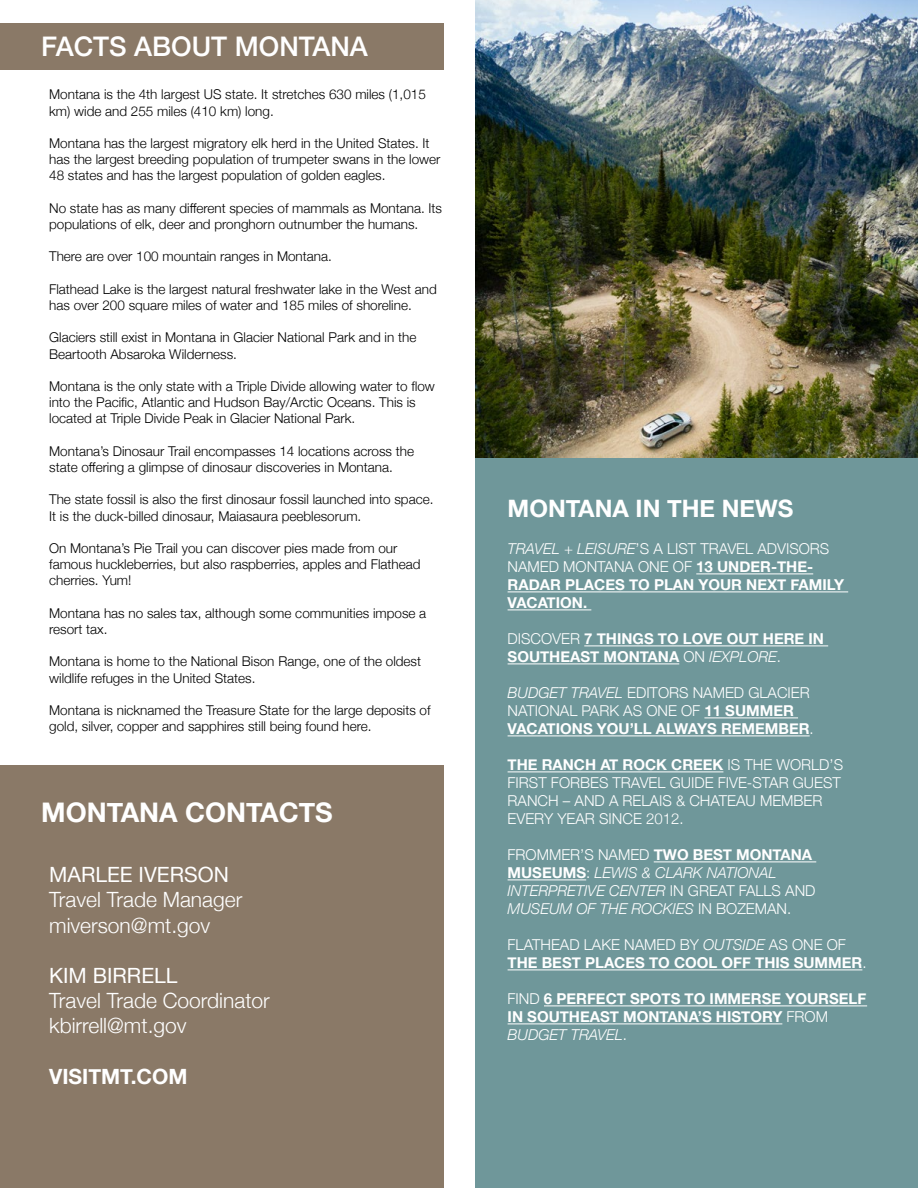
<style>
.page{position:relative;width:918px;height:1188px;background:#fff}
.page>*{position:absolute;margin:0;border:0;box-sizing:border-box;transform-origin:0 0}
.t1{font:500 27px "Helvetica Neue";color:#fff}
.t2{font:700 27px "Helvetica Neue";color:#fff}
.t3{font:700 24px "Helvetica Neue";color:#fff}
.t4{font:300 21px/25.2px "Helvetica Neue";color:#fff}
.t5{font:21px "Helvetica Neue";color:#fff}
.t6{font:700 21px "Helvetica Neue";color:#fff}
.t7{font:700 15px/18px "Helvetica Neue";color:#fff}
.t8{font:300 15px/18px "Helvetica Neue";color:#fff}
.t9{font:italic 300 15px/18px "Helvetica Neue";color:#fff}
.t10{font:300 13.5px/16.2px "Helvetica Neue";color:#000}
.s1{font-weight:300;font-style:italic}
.s2{font-weight:300}
.s3{font-style:italic}
.s4{font-weight:700}
.s5{font-style:normal}
.s6{font-weight:700;font-style:normal}
</style>
<div class="page">
<div style="left:0;top:765px;width:444px;height:423px;background:#8a7967"></div>
<div style="left:0;top:23px;width:444px;height:47px;background:#8a7967"></div>
<div style="left:475px;top:0;width:443px;height:1188px;background:#6f979a"></div>
<hr style="left:696px;top:574px;width:117px;height:1px;background:#fff">
<hr style="left:508px;top:592px;width:340px;height:1px;background:#fff">
<hr style="left:508px;top:610px;width:83px;height:1px;background:#fff">
<hr style="left:584px;top:646px;width:244px;height:1px;background:#fff">
<hr style="left:508px;top:664px;width:171px;height:1px;background:#fff">
<hr style="left:704px;top:718px;width:94px;height:1px;background:#fff">
<hr style="left:508px;top:736px;width:302px;height:1px;background:#fff">
<hr style="left:508px;top:772px;width:215px;height:1px;background:#fff">
<hr style="left:654px;top:862px;width:162px;height:1px;background:#fff">
<hr style="left:508px;top:880px;width:78px;height:1px;background:#fff">
<hr style="left:508px;top:970px;width:354px;height:1px;background:#fff">
<hr style="left:544px;top:1006px;width:323px;height:1px;background:#fff">
<hr style="left:508px;top:1024px;width:274px;height:1px;background:#fff">
<img style="left:475px;top:0;width:443px;height:457px">
<h1 class="t1" style="left:41px;top:25px;width:328px">FACTS ABOUT MONTANA</h1>
<p class="t10" style="left:49px;top:86px;width:378px">Montana is the 4th largest US state. It stretches 630 miles (1,015 km) wide and 255 miles (410 km) long.</p>
<p class="t10" style="left:49px;top:134px;width:393px">Montana has the largest migratory elk herd in the United States. It has the largest breeding population of trumpeter swans in the lower<br>48 states and has the largest population of golden eagles.</p>
<p class="t10" style="left:49px;top:199px;width:394px">No state has as many different species of mammals as Montana. Its populations of elk, deer and pronghorn outnumber the humans.</p>
<p class="t10" style="left:49px;top:248px;width:284px">There are over 100 mountain ranges in Montana.</p>
<p class="t10" style="left:49px;top:280px;width:389px">Flathead Lake is the largest natural freshwater lake in the West and has over 200 square miles of water and 185 miles of shoreline.</p>
<p class="t10" style="left:49px;top:329px;width:369px">Glaciers still exist in Montana in Glacier National Park and in the<br>Beartooth Absaroka Wilderness.</p>
<p class="t10" style="left:49px;top:377px;width:387px">Montana is the only state with a Triple Divide allowing water to flow into the Pacific, Atlantic and Hudson Bay/Arctic Oceans. This is located at Triple Divide Peak in Glacier National Park.</p>
<p class="t10" style="left:49px;top:442px;width:366px">Montana’s Dinosaur Trail encompasses 14 locations across the state offering a glimpse of dinosaur discoveries in Montana.</p>
<p class="t10" style="left:49px;top:491px;width:386px">The state fossil is also the first dinosaur fossil launched into space.<br>It is the duck-billed dinosaur, Maiasaura peeblesorum.</p>
<p class="t10" style="left:49px;top:539px;width:373px">On Montana’s Pie Trail you can discover pies made from our famous huckleberries, but also raspberries, apples and Flathead cherries. Yum!</p>
<p class="t10" style="left:49px;top:604px;width:379px">Montana has no sales tax, although some communities impose a resort tax.</p>
<p class="t10" style="left:49px;top:653px;width:373px">Montana is home to the National Bison Range, one of the oldest wildlife refuges in the United States.</p>
<p class="t10" style="left:49px;top:701px;width:383px">Montana is nicknamed the Treasure State for the large deposits of gold, silver, copper and sapphires still being found here.</p>
<h1 class="t2" style="left:41px;top:791px;width:293px">MONTANA CONTACTS</h1>
<h3 class="t5" style="left:49px;top:860px;width:181px">MARLEE IVERSON</h3>
<h3 class="t4" style="left:49px;top:886px;width:195px">Travel Trade Manager miverson@mt.gov</h3>
<h3 class="t5" style="left:49px;top:960px;width:130px">KIM BIRRELL</h3>
<h3 class="t4" style="left:49px;top:987px;width:222px">Travel Trade Coordinator kbirrell@mt.gov</h3>
<h3 class="t6" style="left:49px;top:1060px;width:140px">VISITMT.COM</h3>
<h2 class="t3" style="left:508px;top:489px;width:287px">MONTANA IN THE NEWS</h2>
<p class="t7" style="left:508px;top:540px;width:338px"><span class="s1">TRAVEL + LEISURE</span><span class="s2">’S A LIST TRAVEL ADVISORS<br>NAMED MONTANA ONE OF</span> 13 UNDER-THE-<br>RADAR PLACES TO PLAN YOUR NEXT FAMILY<br>VACATION.</p>
<p class="t7" style="left:508px;top:630px;width:318px"><span class="s2">DISCOVER</span> 7 THINGS TO LOVE OUT HERE IN<br>SOUTHEAST MONTANA <span class="s2">ON</span> <span class="s1">IEXPLORE</span><span class="s2">.</span></p>
<p class="t8" style="left:508px;top:683px;width:308px"><span class="s3">BUDGET TRAVEL</span> EDITORS NAMED GLACIER<br>NATIONAL PARK AS ONE OF <span class="s4">11 SUMMER<br>VACATIONS YOU’LL ALWAYS REMEMBER</span>.</p>
<p class="t8" style="left:508px;top:755px;width:337px"><span class="s4">THE RANCH AT ROCK CREEK</span> IS THE WORLD’S FIRST FORBES TRAVEL GUIDE FIVE-STAR GUEST RANCH – AND A RELAIS &amp; CHATEAU MEMBER EVERY YEAR SINCE 2012.</p>
<p class="t9" style="left:508px;top:845px;width:309px"><span class="s5">FROMMER’S NAMED</span> <span class="s6">TWO BEST MONTANA MUSEUMS</span><span class="s5">:</span> LEWIS &amp; CLARK NATIONAL INTERPRETIVE CENTER <span class="s5">IN GREAT FALLS AND </span>MUSEUM OF THE ROCKIES <span class="s5">IN BOZEMAN.</span></p>
<p class="t7" style="left:508px;top:936px;width:360px"><span class="s2">FLATHEAD LAKE NAMED BY</span> <span class="s1">OUTSIDE</span> <span class="s2">AS ONE OF<br></span>THE BEST PLACES TO COOL OFF THIS SUMMER<span class="s2">.</span></p>
<p class="t7" style="left:508px;top:990px;width:360px"><span class="s2">FIND</span> 6 PERFECT SPOTS TO IMMERSE YOURSELF<br>IN SOUTHEAST MONTANA’S HISTORY <span class="s2">FROM<br></span><span class="s1">BUDGET TRAVEL</span><span class="s2">.</span></p>
</div>
